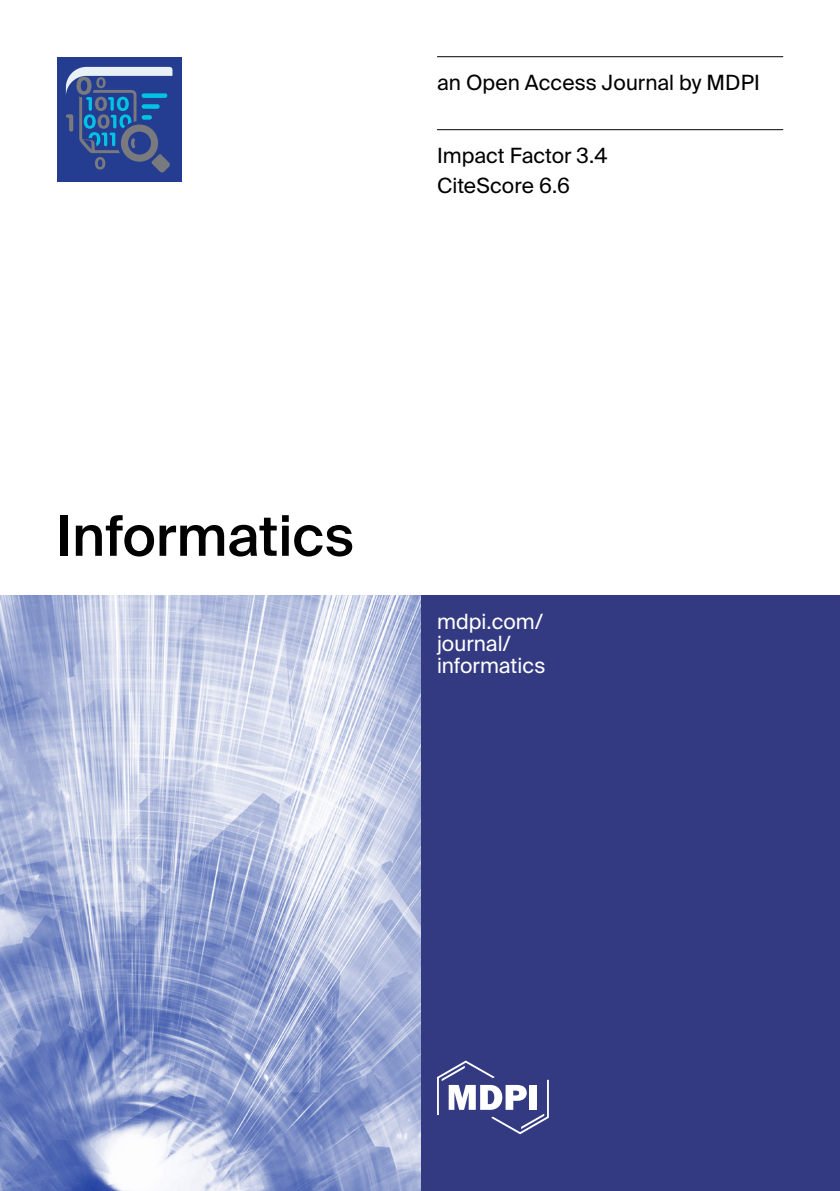
<style>
.page{position:relative;width:840px;height:1191px;background:#fff}
.page>*{position:absolute;margin:0;border:0;box-sizing:border-box;transform-origin:0 0}
.t1{font:500 56px "Suisse Intl";color:#000}
.t2{font:21px/30px "Suisse Intl";color:#000}
.t3{font:21px/22px "Suisse Intl";color:#fff}
</style>
<div class="page">
<div style="left:420px;top:595px;width:419px;height:596px;background:#333a82"></div>
<img style="left:1px;top:595px;width:419px;height:596px">
<div style="left:57px;top:57px;width:124px;height:124px;background:#253d91"></div>
<svg style="left:66px;top:67px;width:106px;height:106px"></svg>
<svg style="left:437px;top:1060px;width:111px;height:74px"></svg>
<hr style="left:437px;top:56px;width:345px;height:1px;background:#000">
<hr style="left:0;top:595px;width:1px;height:596px;background:#f4f6f3">
<hr style="left:437px;top:129px;width:345px;height:1px;background:#000">
<p class="t2" style="left:437px;top:68px;width:324px">an Open Access Journal by MDPI</p>
<p class="t2" style="left:437px;top:141px;width:172px">Impact Factor 3.4<br>CiteScore 6.6</p>
<h1 class="t1" style="left:57px;top:504px;width:298px">Informatics</h1>
<p class="t3" style="left:437px;top:610px;width:110px">mdpi.com/ journal/ informatics</p>
</div>
